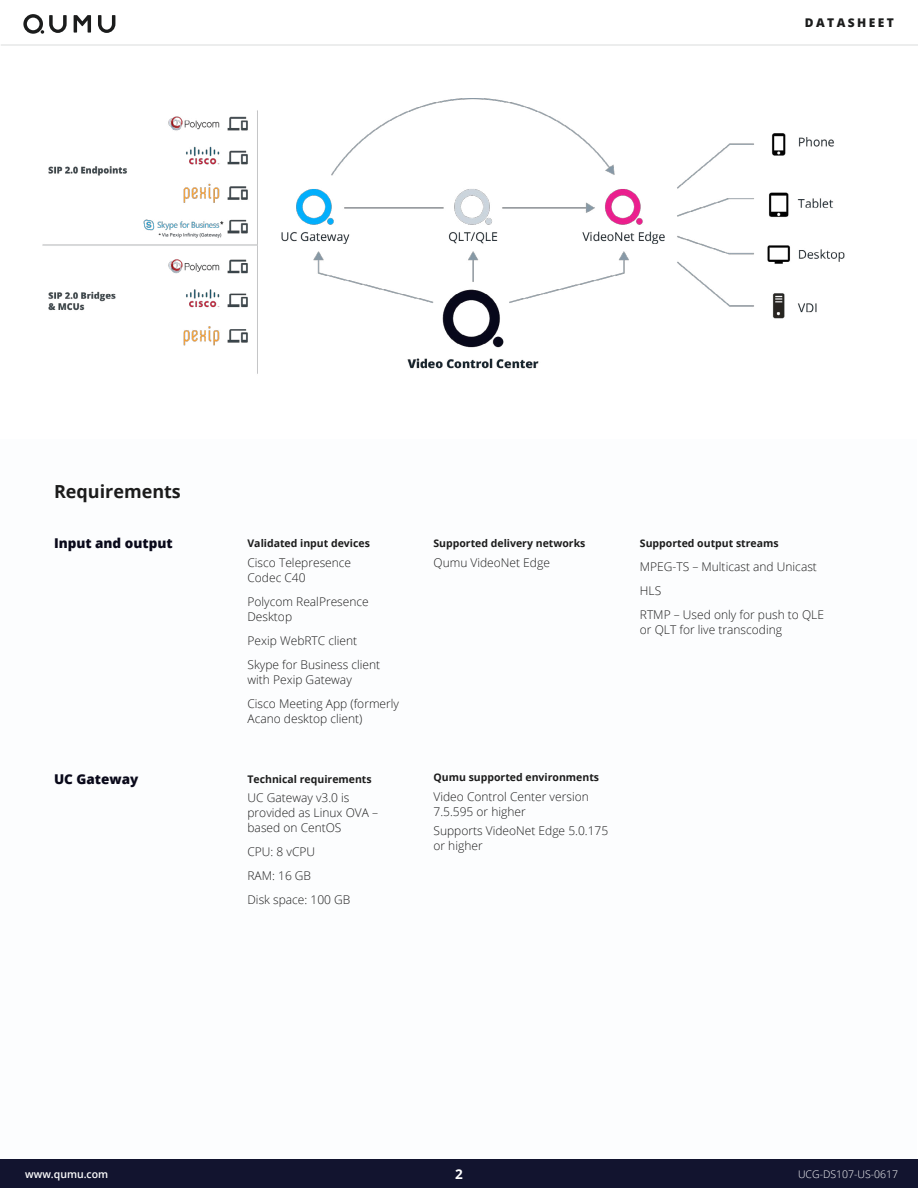
<style>
.page{position:relative;width:918px;height:1188px;background:#fff}
.page>*{position:absolute;margin:0;border:0;box-sizing:border-box;transform-origin:0 0}
.t1{font:700 18px "Open Sans";color:#1c1c1c}
.t2{font:800 13.5px "Open Sans";color:#09091a}
.t3{font:700 13.5px "Open Sans";color:#fff}
.t4{font:300 12px/15px "Open Sans";color:#1c1c1c}
.t5{font:800 12px "Open Sans";letter-spacing:.2em;color:#1b1c1c}
.t6{font:700 10.5px "Open Sans";color:#1c1c1c}
.t7{font:300 10.5px "Open Sans";color:#fff}
.t8{font:600 10.5px "Open Sans";color:#fff}
</style>
<div class="page">
<svg style="left:23px;top:14px;width:92px;height:20px"></svg>
<div style="left:0;top:1160px;width:918px;height:28px;background:#12142f"></div>
<hr style="left:1px;top:45px;width:917px;height:1px;background:#dadcdc">
<img style="left:43px;top:98px;width:802px;height:276px">
<p class="t5" style="left:805px;top:13px;width:90px">DATASHEET</p>
<h1 class="t1" style="left:54px;top:479px;width:128px">Requirements</h1>
<p class="t2" style="left:54px;top:533px;width:120px">Input and output</p>
<p class="t2" style="left:54px;top:769px;width:86px">UC Gateway</p>
<p class="t6" style="left:248px;top:536px;width:124px">Validated input devices</p>
<p class="t4" style="left:248px;top:555px;width:105px">Cisco Telepresence<br>Codec C40</p>
<p class="t4" style="left:248px;top:594px;width:123px">Polycom RealPresence<br>Desktop</p>
<p class="t4" style="left:248px;top:628px;width:134px;line-height:24px">Pexip WebRTC client<br>Skype for Business client</p>
<p class="t4" style="left:248px;top:667px;width:153px;line-height:24px">with Pexip Gateway<br>Cisco Meeting App (formerly</p>
<p class="t4" style="left:248px;top:711px;width:117px">Acano desktop client)</p>
<p class="t6" style="left:248px;top:771px;width:126px">Technical requirements</p>
<p class="t4" style="left:248px;top:790px;width:132px">UC Gateway v3.0 is provided as Linux OVA – based on CentOS</p>
<p class="t4" style="left:248px;top:839px;width:104px;line-height:24px">CPU: 8 vCPU<br>RAM: 16 GB<br>Disk space: 100 GB</p>
<p class="t6" style="left:434px;top:536px;width:153px">Supported delivery networks</p>
<p class="t4" style="left:434px;top:555px;width:118px">Qumu VideoNet Edge</p>
<p class="t6" style="left:640px;top:536px;width:140px">Supported output streams</p>
<p class="t4" style="left:640px;top:555px;width:186px;line-height:24px">MPEG-TS – Multicast and Unicast<br>HLS<br>RTMP – Used only for push to QLE</p>
<p class="t4" style="left:640px;top:622px;width:144px">or QLT for live transcoding</p>
<p class="t6" style="left:434px;top:770px;width:167px">Qumu supported environments</p>
<p class="t4" style="left:434px;top:789px;width:157px">Video Control Center version<br>7.5.595 or higher</p>
<p class="t4" style="left:434px;top:823px;width:176px">Supports VideoNet Edge 5.0.175 or higher</p>
<p class="t8" style="left:25px;top:1167px;width:85px">www.qumu.com</p>
<p class="t3" style="left:455px;top:1164px;width:9px">2</p>
<p class="t7" style="left:798px;top:1167px;width:102px">UCG-DS107-US-0617</p>
</div>
